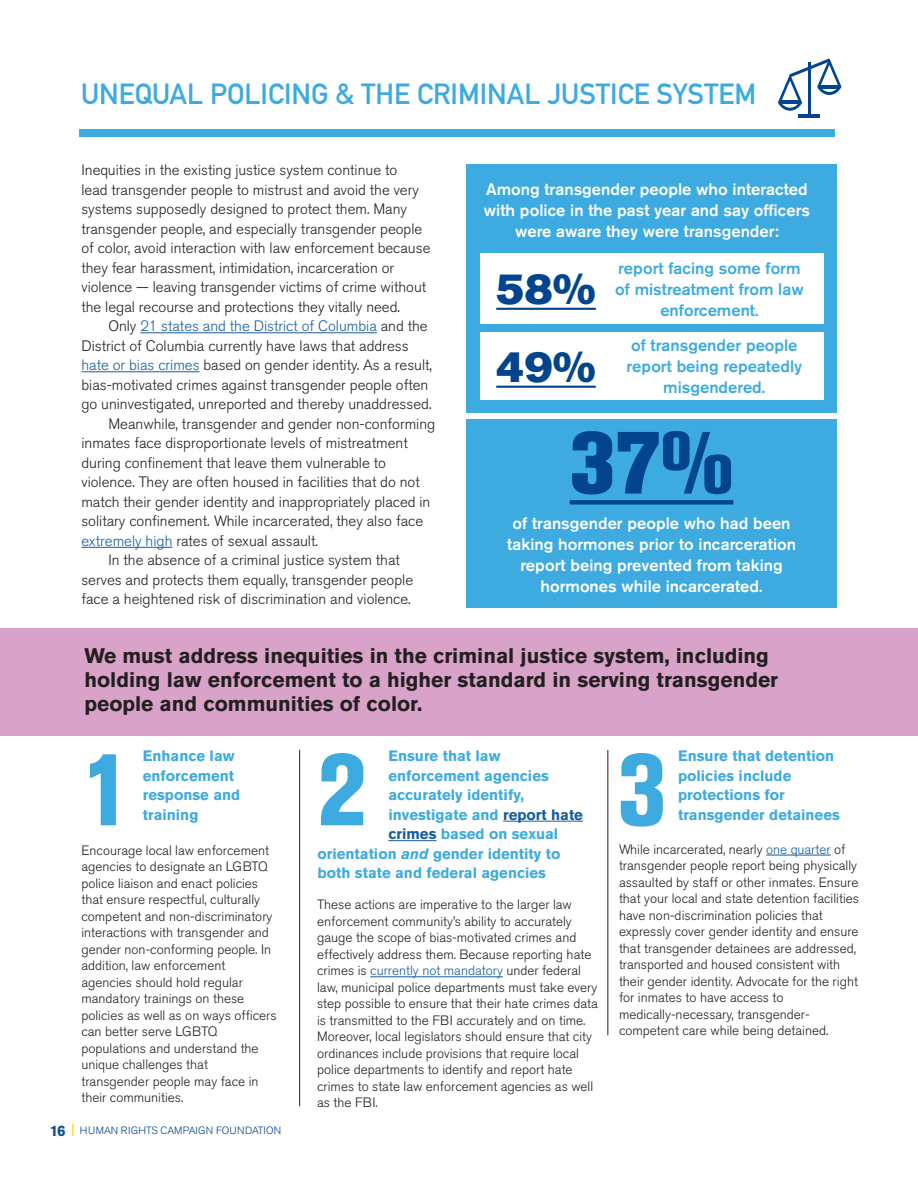
<style>
.page{position:relative;width:918px;height:1188px;background:#fff}
.page>*{position:absolute;margin:0;border:0;box-sizing:border-box;transform-origin:0 0}
.t1{font:800 condensed 100.5px "Akzidenz Grotesk Pro";color:#3daae0}
.t2{font:800 87.3px "Akzidenz Grotesk Pro";color:#02448d}
.t3{font:43.05px "Akzidenz Grotesk Pro Super";color:#02448d}
.t4{font:700 28.8px "DIN Alternate";color:#3daae0}
.Purple_Box_Call_Out{font:700 21px/24px "Akzidenz Grotesk Pro";color:#231f20}
.Info_Caption{font:500 16.5px/21px "Akzidenz Grotesk Pro";color:#fff;text-align:center}
.Info_Caption-2{font:500 16.5px/21px "Akzidenz Grotesk Pro";color:#3daae0;text-align:center}
.Body_Copy_Indent{font:300 15px/19.5px "Akzidenz Grotesk Pro";color:#231f20}
.Body_Copy_NO_Indent{font:300 15px/19.5px "Akzidenz Grotesk Pro";color:#231f20}
._123_Titles{font:700 15px/19.5px "Akzidenz Grotesk Pro";color:#3daae0}
.t5{font:300 13.5px/16.5px "Akzidenz Grotesk Pro";color:#231f20}
._123_Titles-2{font:300 10.5px "Akzidenz Grotesk Pro";letter-spacing:.02em;color:#02448d}
.s1{color:#175d9e}
.s2{font-style:italic}
.s3{font-weight:700;font-size:15px;color:#0d4d8d}
</style>
<div class="page">
<svg style="left:72px;top:1124px;width:2px;height:12px"></svg>
<div style="left:79px;top:129px;width:756px;height:8px;background:#3daae0"></div>
<div style="left:0;top:628px;width:918px;height:108px;background:#d9a2c8"></div>
<hr style="left:140px;top:332px;width:237px;height:1px;background:#175d9e">
<hr style="left:81px;top:371px;width:119px;height:1px;background:#175d9e">
<hr style="left:81px;top:547px;width:92px;height:1px;background:#175d9e">
<hr style="left:503px;top:821px;width:80px;height:1px;background:#175d9e">
<hr style="left:388px;top:840px;width:49px;height:1px;background:#175d9e">
<hr style="left:299px;top:750px;width:1px;height:356px;background:#231f20">
<hr style="left:608px;top:750px;width:1px;height:285px;background:#231f20">
<div style="left:466px;top:419px;width:371px;height:188px;background:#3daae0"></div>
<div style="left:570px;top:500px;width:163px;height:5px;background:#02448d"></div>
<hr style="left:370px;top:976px;width:133px;height:1px;background:#175d9e">
<hr style="left:766px;top:855px;width:65px;height:1px;background:#175d9e">
<div style="left:466px;top:164px;width:371px;height:248px;background:#3daae0"></div>
<div style="left:481px;top:253px;width:343px;height:70px;background:#fff"></div>
<hr style="left:496px;top:308px;width:100px;height:2px;background:#02448d">
<div style="left:481px;top:332px;width:343px;height:68px;background:#fff"></div>
<hr style="left:496px;top:386px;width:100px;height:2px;background:#02448d">
<svg style="left:778px;top:58px;width:63px;height:53px"></svg>
<hr style="left:808px;top:62px;width:3px;height:53px;background:#02448d">
<hr style="left:799px;top:115px;width:21px;height:3px;background:#02448d">
<p class="t4" style="left:81px;top:72px;width:677px">UNEQUAL POLICING &amp; THE CRIMINAL JUSTICE SYSTEM</p>
<p class="Body_Copy_NO_Indent" style="left:81px;top:160px;width:351px">Inequities in the existing justice system continue to<br>lead transgender people to mistrust and avoid the very systems supposedly designed to protect them. Many transgender people, and especially transgender people of color, avoid interaction with law enforcement because they fear harassment, intimidation, incarceration or violence — leaving transgender victims of crime without the legal recourse and protections they vitally need.</p>
<p class="Body_Copy_Indent" style="left:81px;top:316px;width:352px;text-indent:27px">Only <span class="s1">21 states and the District of Columbia</span> and the District of Columbia currently have laws that address <span class="s1">hate or bias crimes</span> based on gender identity. As a result, bias-motivated crimes against transgender people often go uninvestigated, unreported and thereby unaddressed.</p>
<p class="Body_Copy_Indent" style="left:81px;top:414px;width:355px;text-indent:27px">Meanwhile, transgender and gender non-conforming inmates face disproportionate levels of mistreatment during confinement that leave them vulnerable to violence. They are often housed in facilities that do not match their gender identity and inappropriately placed in solitary confinement. While incarcerated, they also face <span class="s1">extremely high</span> rates of sexual assault.</p>
<p class="Body_Copy_Indent" style="left:81px;top:550px;width:333px;text-indent:27px">In the absence of a criminal justice system that serves and protects them equally, transgender people face a heightened risk of discrimination and violence.</p>
<p class="Info_Caption" style="left:484px;top:178px;width:328px">Among transgender people who interacted with police in the past year and say officers were aware they were transgender:</p>
<p class="Info_Caption-2" style="left:615px;top:257px;width:190px">report facing some form of mistreatment from law enforcement.</p>
<p class="Info_Caption-2" style="left:627px;top:335px;width:177px;text-align:left">of transgender people report being repeatedly</p>
<p class="t3" style="left:496px;top:262px;width:101px">58%</p>
<p class="t3" style="left:496px;top:339px;width:101px">49%</p>
<p class="Info_Caption-2" style="left:663px;top:377px;width:104px">misgendered.</p>
<p class="t2" style="left:570px;top:407px;width:165px">37%</p>
<p class="Info_Caption" style="left:513px;top:513px;width:280px">of transgender people who had been</p>
<p class="Info_Caption" style="left:507px;top:534px;width:291px">taking hormones prior to incarceration</p>
<p class="Info_Caption" style="left:520px;top:555px;width:264px">report being prevented from taking</p>
<p class="Info_Caption" style="left:541px;top:576px;width:224px">hormones while incarcerated.</p>
<p class="Purple_Box_Call_Out" style="left:84px;top:644px;width:695px">We must address inequities in the criminal justice system, including holding law enforcement to a higher standard in serving transgender people and communities of color.</p>
<p class="_123_Titles" style="left:143px;top:746px;width:99px">Enhance law enforcement response and training</p>
<p class="_123_Titles" style="left:388px;top:746px;width:114px">Ensure that law</p>
<p class="_123_Titles" style="left:678px;top:746px;width:158px">Ensure that detention policies include protections for</p>
<p class="t1" style="left:81px;top:725px;width:52px">1</p>
<p class="t1" style="left:317px;top:725px;width:52px">2</p>
<p class="t1" style="left:617px;top:725px;width:52px">3</p>
<p class="_123_Titles" style="left:388px;top:766px;width:162px">enforcement agencies</p>
<p class="_123_Titles" style="left:388px;top:785px;width:137px">accurately identify,</p>
<p class="_123_Titles" style="left:388px;top:805px;width:196px">investigate and <span class="s1">report hate</span></p>
<p class="_123_Titles" style="left:388px;top:824px;width:171px"><span class="s1">crimes</span> based on sexual</p>
<p class="_123_Titles" style="left:317px;top:844px;width:245px">orientation <span class="s2">and</span> gender identity to</p>
<p class="_123_Titles" style="left:317px;top:863px;width:230px">both state and federal agencies</p>
<p class="_123_Titles" style="left:678px;top:805px;width:163px">transgender detainees</p>
<p class="t5" style="left:619px;top:841px;width:242px">While incarcerated, nearly <span class="s1">one quarter</span> of transgender people report being physically assaulted by staff or other inmates. Ensure that your local and state detention facilities have non-discrimination policies that expressly cover gender identity and ensure that transgender detainees are addressed, transported and housed consistent with their gender identity. Advocate for the right for inmates to have access to</p>
<p class="t5" style="left:619px;top:1006px;width:192px">medically-necessary, transgender-</p>
<p class="t5" style="left:619px;top:1022px;width:211px">competent care while being detained.</p>
<p class="t5" style="left:81px;top:842px;width:193px">Encourage local law enforcement agencies to designate an LGBTQ police liaison and enact policies that ensure respectful, culturally competent and non-discriminatory interactions with transgender and gender non-conforming people. In</p>
<p class="t5" style="left:81px;top:957px;width:145px">addition, law enforcement</p>
<p class="t5" style="left:81px;top:974px;width:163px">agencies should hold regular</p>
<p class="t5" style="left:81px;top:990px;width:197px">mandatory trainings on these policies as well as on ways officers can better serve LGBTQ</p>
<p class="t5" style="left:81px;top:1040px;width:179px">populations and understand the unique challenges that</p>
<p class="t5" style="left:81px;top:1073px;width:179px">transgender people may face in their communities.</p>
<p class="t5" style="left:317px;top:897px;width:282px">These actions are imperative to the larger law enforcement community’s ability to accurately gauge the scope of bias-motivated crimes and effectively address them. Because reporting hate crimes is <span class="s1">currently not mandatory</span> under federal law, municipal police departments must take every step possible to ensure that their hate crimes data is transmitted to the FBI accurately and on time.<br>Moreover, local legislators should ensure that city ordinances include provisions that require local police departments to identify and report hate crimes to state law enforcement agencies as well as the FBI.</p>
<p class="_123_Titles-2" style="left:50px;top:1124px;width:233px"><span class="s3">16</span> HUMAN RIGHTS CAMPAIGN FOUNDATION</p>
</div>
